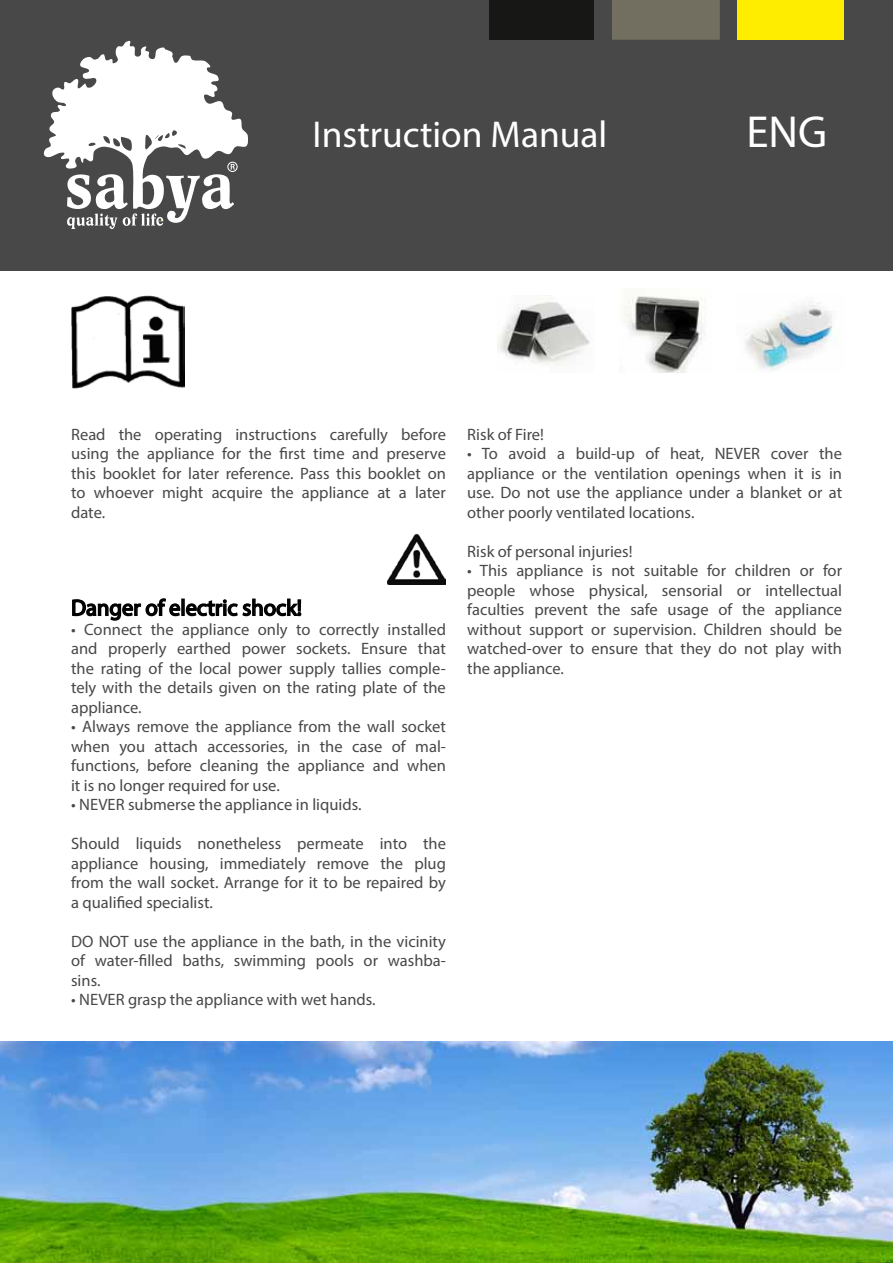
<style>
.page{position:relative;width:893px;height:1263px;background:#fff}
.page>*{position:absolute;margin:0;border:0;box-sizing:border-box;transform-origin:0 0}
.t1{font:45px "Myriad Pro";color:#fff}
.t2{font:37.5px "Myriad Pro";color:#fff}
.t3{font:22.5px "Myriad Pro";color:#000}
.t4{font:16.5px/19.5px "Myriad Pro";color:#484848;text-align:justify}
</style>
<div class="page">
<img style="left:497px;top:298px;width:93px;height:68px">
<img style="left:624px;top:296px;width:82px;height:76px">
<img style="left:745px;top:302px;width:91px;height:70px">
<div style="left:0;top:0;width:893px;height:270px;background:#484848"></div>
<svg style="left:43px;top:41px;width:205px;height:188px"></svg>
<div style="left:613px;top:0;width:106px;height:39px;background:#726e60"></div>
<div style="left:612px;top:0;width:108px;height:40px;border:2px solid #726e60"></div>
<div style="left:738px;top:0;width:106px;height:40px;background:#ffed00"></div>
<div style="left:489px;top:0;width:105px;height:40px;background:#171715"></div>
<svg style="left:72px;top:598px;width:229px;height:23px"></svg>
<img style="left:0;top:1041px;width:893px;height:222px">
<img style="left:71px;top:296px;width:114px;height:92px">
<img style="left:387px;top:533px;width:59px;height:52px">
<h2 class="t2" style="left:312px;top:112px;width:297px">Instruction Manual</h2>
<h1 class="t1" style="left:746px;top:104px;width:82px">ENG</h1>
<p class="t4" style="left:71px;top:424px;width:376px">Read the operating instructions carefully before using the appliance for the first time and preserve this booklet for later reference. Pass this booklet on to whoever might acquire the appliance at a later date.</p>
<h3 class="t3" style="left:71px;top:594px;width:232px">Danger of electric shock!</h3>
<p class="t4" style="left:71px;top:619px;width:376px">• Connect the appliance only to correctly installed and properly earthed power sockets. Ensure that the rating of the local power supply tallies comple&shy;tely with the details given on the rating plate of the appliance.</p>
<p class="t4" style="left:71px;top:717px;width:376px">• Always remove the appliance from the wall socket when you attach accessories, in the case of mal&shy;functions, before cleaning the appliance and when it is no longer required for use.</p>
<p class="t4" style="left:71px;top:795px;width:292px">• NEVER submerse the appliance in liquids.</p>
<p class="t4" style="left:71px;top:834px;width:376px">Should liquids nonetheless permeate into the appliance housing, immediately remove the plug from the wall socket. Arrange for it to be repaired by a qualified specialist.</p>
<p class="t4" style="left:71px;top:931px;width:376px">DO NOT use the appliance in the bath, in the vicinity of water-filled baths, swimming pools or washba&shy;sins.</p>
<p class="t4" style="left:71px;top:990px;width:306px">• NEVER grasp the appliance with wet hands.</p>
<p class="t4" style="left:467px;top:424px;width:78px">Risk of Fire!</p>
<p class="t4" style="left:467px;top:444px;width:376px">• To avoid a build-up of heat, NEVER cover the appliance or the ventilation openings when it is in use. Do not use the appliance under a blanket or at other poorly ventilated locations.</p>
<p class="t4" style="left:467px;top:541px;width:167px">Risk of personal injuries!</p>
<p class="t4" style="left:467px;top:561px;width:376px">• This appliance is not suitable for children or for people whose physical, sensorial or intellectual faculties prevent the safe usage of the appliance without support or supervision. Children should be watched-over to ensure that they do not play with the appliance.</p>
</div>
